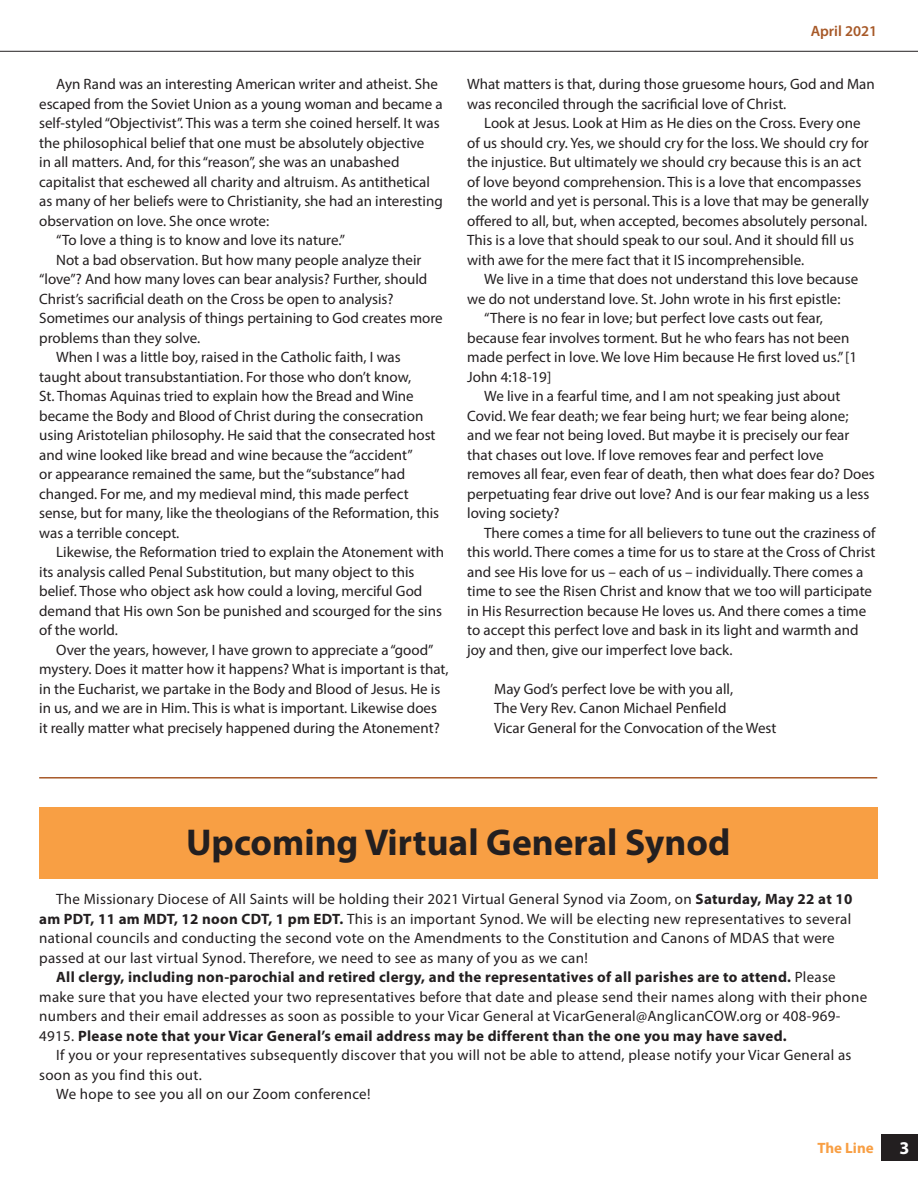
<style>
.page{position:relative;width:918px;height:1188px;background:#fff}
.page>*{position:absolute;margin:0;border:0;box-sizing:border-box;transform-origin:0 0}
.t1{font:700 37.5px "Myriad Pro";color:#231f20}
.t2{font:700 18px "Myriad Pro";color:#fff}
.t3{font:15px/19.5px "Myriad Pro";color:#231f20}
.t4{font:15px/19.5px "Myriad Pro";letter-spacing:.02em;color:#231f20}
.t5{font:600 15px "Myriad Pro";color:#a75928}
.t6{font:700 15px "Myriad Pro";color:#f89f44}
.s1{font-weight:700}
</style>
<div class="page">
<svg style="left:0;top:50px;width:918px;height:1px"></svg>
<div style="left:882px;top:1134px;width:36px;height:27px;background:#231f20"></div>
<div style="left:39px;top:807px;width:838px;height:71px;background:#f89f44"></div>
<hr style="left:39px;top:777px;width:838px;height:2px;background:#a75928">
<p class="t3" style="left:56px;top:74px;width:383px">Ayn Rand was an interesting American writer and atheist. She</p>
<p class="t3" style="left:39px;top:93px;width:405px">escaped from the Soviet Union as a young woman and became a</p>
<p class="t3" style="left:39px;top:113px;width:402px">self-styled “Objectivist”. This was a term she coined herself. It was</p>
<p class="t3" style="left:39px;top:132px;width:387px">the philosophical belief that one must be absolutely objective</p>
<p class="t3" style="left:39px;top:152px;width:362px">in all matters. And, for this “reason”, she was an unabashed</p>
<p class="t3" style="left:39px;top:171px;width:392px">capitalist that eschewed all charity and altruism. As antithetical</p>
<p class="t3" style="left:39px;top:191px;width:405px">as many of her beliefs were to Christianity, she had an interesting</p>
<p class="t3" style="left:39px;top:210px;width:231px">observation on love. She once wrote:</p>
<p class="t3" style="left:56px;top:230px;width:290px">“To love a thing is to know and love its nature.”</p>
<p class="t3" style="left:56px;top:249px;width:367px">Not a bad observation. But how many people analyze their</p>
<p class="t3" style="left:39px;top:269px;width:390px">“love”? And how many loves can bear analysis? Further, should</p>
<p class="t3" style="left:39px;top:288px;width:356px">Christ’s sacrificial death on the Cross be open to analysis?</p>
<p class="t3" style="left:39px;top:308px;width:405px">Sometimes our analysis of things pertaining to God creates more</p>
<p class="t3" style="left:39px;top:327px;width:163px">problems than they solve.</p>
<p class="t3" style="left:56px;top:347px;width:346px">When I was a little boy, raised in the Catholic faith, I was</p>
<p class="t3" style="left:39px;top:366px;width:374px">taught about transubstantiation. For those who don’t know,</p>
<p class="t3" style="left:39px;top:386px;width:376px">St. Thomas Aquinas tried to explain how the Bread and Wine</p>
<p class="t3" style="left:39px;top:405px;width:386px">became the Body and Blood of Christ during the consecration</p>
<p class="t3" style="left:39px;top:425px;width:398px">using Aristotelian philosophy. He said that the consecrated host</p>
<p class="t3" style="left:39px;top:444px;width:375px">and wine looked like bread and wine because the “accident”</p>
<p class="t3" style="left:39px;top:464px;width:368px">or appearance remained the same, but the “substance” had</p>
<p class="t3" style="left:39px;top:483px;width:371px">changed. For me, and my medieval mind, this made perfect</p>
<p class="t3" style="left:39px;top:503px;width:402px">sense, but for many, like the theologians of the Reformation, this</p>
<p class="t3" style="left:39px;top:522px;width:142px">was a terrible concept.</p>
<p class="t3" style="left:56px;top:542px;width:390px">Likewise, the Reformation tried to explain the Atonement with</p>
<p class="t3" style="left:39px;top:561px;width:377px">its analysis called Penal Substitution, but many object to this</p>
<p class="t3" style="left:39px;top:581px;width:385px">belief. Those who object ask how could a loving, merciful God</p>
<p class="t3" style="left:39px;top:600px;width:404px">demand that His own Son be punished and scourged for the sins</p>
<p class="t3" style="left:39px;top:620px;width:80px">of the world.</p>
<p class="t3" style="left:56px;top:639px;width:379px">Over the years, however, I have grown to appreciate a “good”</p>
<p class="t3" style="left:39px;top:659px;width:411px">mystery. Does it matter how it happens? What is important is that,</p>
<p class="t3" style="left:39px;top:678px;width:403px">in the Eucharist, we partake in the Body and Blood of Jesus. He is</p>
<p class="t3" style="left:39px;top:698px;width:399px">in us, and we are in Him. This is what is important. Likewise does</p>
<p class="t3" style="left:39px;top:717px;width:402px">it really matter what precisely happened during the Atonement?</p>
<p class="t5" style="left:811px;top:21px;width:68px">April 2021</p>
<p class="t3" style="left:467px;top:74px;width:409px">What matters is that, during those gruesome hours, God and Man was reconciled through the sacrificial love of Christ.</p>
<p class="t3" style="left:467px;top:113px;width:403px;text-indent:17px">Look at Jesus. Look at Him as He dies on the Cross. Every one of us should cry. Yes, we should cry for the loss. We should cry for the injustice. But ultimately we should cry because this is an act of love beyond comprehension. This is a love that encompasses the world and yet is personal. This is a love that may be generally offered to all, but, when accepted, becomes absolutely personal.<br>This is a love that should speak to our soul. And it should fill us with awe for the mere fact that it IS incomprehensible.</p>
<p class="t3" style="left:484px;top:269px;width:376px">We live in a time that does not understand this love because</p>
<p class="t3" style="left:467px;top:288px;width:375px">we do not understand love. St. John wrote in his first epistle:</p>
<p class="t3" style="left:484px;top:308px;width:340px">“There is no fear in love; but perfect love casts out fear,</p>
<p class="t3" style="left:467px;top:327px;width:384px">because fear involves torment. But he who fears has not been</p>
<p class="t3" style="left:467px;top:347px;width:392px">made perfect in love. We love Him because He first loved us.” [1</p>
<p class="t3" style="left:467px;top:366px;width:86px">John 4:18-19]</p>
<p class="t3" style="left:484px;top:386px;width:358px">We live in a fearful time, and I am not speaking just about</p>
<p class="t3" style="left:467px;top:405px;width:383px">Covid. We fear death; we fear being hurt; we fear being alone;</p>
<p class="t3" style="left:467px;top:425px;width:384px">and we fear not being loved. But maybe it is precisely our fear</p>
<p class="t3" style="left:467px;top:444px;width:358px">that chases out love. If love removes fear and perfect love</p>
<p class="t3" style="left:467px;top:464px;width:409px">removes all fear, even fear of death, then what does fear do? Does</p>
<p class="t3" style="left:467px;top:483px;width:404px">perpetuating fear drive out love? And is our fear making us a less</p>
<p class="t3" style="left:467px;top:503px;width:94px">loving society?</p>
<p class="t3" style="left:484px;top:522px;width:393px">There comes a time for all believers to tune out the craziness of</p>
<p class="t3" style="left:467px;top:542px;width:410px">this world. There comes a time for us to stare at the Cross of Christ</p>
<p class="t3" style="left:467px;top:561px;width:398px">and see His love for us – each of us – individually. There comes a</p>
<p class="t3" style="left:467px;top:581px;width:406px">time to see the Risen Christ and know that we too will participate</p>
<p class="t3" style="left:467px;top:600px;width:401px">in His Resurrection because He loves us. And there comes a time</p>
<p class="t3" style="left:467px;top:620px;width:393px">to accept this perfect love and bask in its light and warmth and</p>
<p class="t3" style="left:467px;top:639px;width:267px">joy and then, give our imperfect love back.</p>
<p class="t3" style="left:494px;top:678px;width:284px">May God’s perfect love be with you all,<br>The Very Rev. Canon Michael Penfield<br>Vicar General for the Convocation of the West</p>
<h1 class="t1" style="left:186px;top:821px;width:546px">Upcoming Virtual General Synod</h1>
<p class="t4" style="left:39px;top:889px;width:815px;text-indent:17px">The Missionary Diocese of All Saints will be holding their 2021 Virtual General Synod via Zoom, on <span class="s1">Saturday, May 22 at 10 am PDT, 11 am MDT, 12 noon CDT, 1 pm EDT.</span> This is an important Synod. We will be electing new representatives to several national councils and conducting the second vote on the Amendments to the Constitution and Canons of MDAS that were passed at our last virtual Synod. Therefore, we need to see as many of you as we can!</p>
<p class="t4" style="left:39px;top:967px;width:830px;text-indent:17px"><span class="s1">All clergy, including non-parochial and retired clergy, and the representatives of all parishes are to attend.</span> Please make sure that you have elected your two representatives before that date and please send their names along with their phone numbers and their email addresses as soon as possible to your Vicar General at VicarGeneral@AnglicanCOW.org or 408-969- 4915. <span class="s1">Please note that your Vicar General’s email address may be different than the one you may have saved.</span></p>
<p class="t4" style="left:56px;top:1045px;width:797px">If you or your representatives subsequently discover that you will not be able to attend, please notify your Vicar General as</p>
<p class="t4" style="left:39px;top:1065px;width:164px">soon as you find this out.</p>
<p class="t4" style="left:56px;top:1084px;width:316px">We hope to see you all on our Zoom conference!</p>
<p class="t6" style="left:817px;top:1140px;width:58px">The Line</p>
<p class="t2" style="left:899px;top:1138px;width:11px">3</p>
</div>
